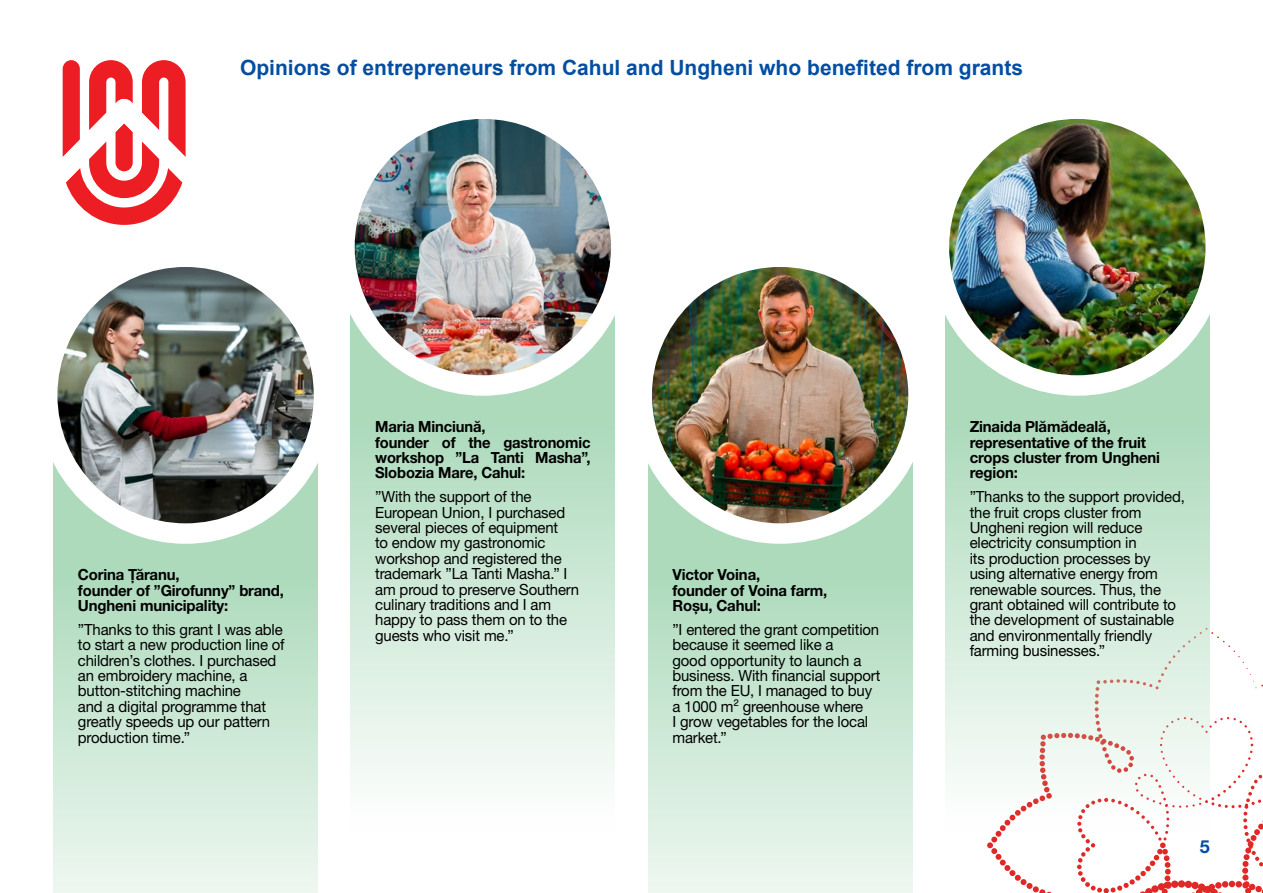
<style>
.page{position:relative;width:1263px;height:893px;background:#fff}
.page>*{position:absolute;margin:0;border:0;box-sizing:border-box;transform-origin:0 0}
.t1{font:700 21px "Arial";color:#034ea2}
.t2{font:700 18px "Helvetica Neue LTW1 G";color:#034ea2}
.t3{font:15.45px/15.5px "Helvetica Neue LTW1 G";letter-spacing:-.01em;color:#000}
.t4{font:700 15.45px/15.5px "Helvetica Neue LTW1 G";letter-spacing:-.01em;color:#000}
.t5{font:700 15.45px/15.5px "Helvetica Neue LTW1 G";letter-spacing:-.01em;color:#000;scale:.96 1}
</style>
<div class="page">
<svg style="left:987px;top:628px;width:276px;height:265px"></svg>
<svg style="left:648px;top:465px;width:264px;height:428px;background:#c9e6d3"></svg>
<div style="left:645px;top:260px;width:270px;height:270px;background:#fff;border-radius:50%"></div>
<div style="left:631px;top:247px;width:298px;height:297px;border:28px solid #fff;border-radius:50%"></div>
<img style="left:652px;top:267px;width:256px;height:256px;border-radius:128px">
<svg style="left:945px;top:315px;width:264px;height:516px"></svg>
<div style="left:942px;top:112px;width:270px;height:270px;background:#fff;border-radius:50%"></div>
<div style="left:929px;top:98px;width:297px;height:298px;border:28px solid #fff;border-radius:50%"></div>
<img style="left:949px;top:119px;width:256px;height:256px;border-radius:128px">
<svg style="left:351px;top:315px;width:264px;height:463px;background:#cce8d5"></svg>
<div style="left:348px;top:112px;width:270px;height:270px;background:#fff;border-radius:50%"></div>
<div style="left:334px;top:98px;width:297px;height:298px;border:28px solid #fff;border-radius:50%"></div>
<img style="left:355px;top:119px;width:256px;height:256px;border-radius:128px">
<svg style="left:53px;top:464px;width:265px;height:429px;background:#c9e6d3"></svg>
<div style="left:51px;top:260px;width:269px;height:270px;background:#fff;border-radius:50%"></div>
<div style="left:37px;top:247px;width:297px;height:297px;border:28px solid #fff;border-radius:50%"></div>
<img style="left:57px;top:267px;width:257px;height:256px;border-radius:128px">
<svg style="left:63px;top:60px;width:123px;height:165px"></svg>
<h1 class="t1" style="left:240px;top:53px;width:784px">Opinions of entrepreneurs from Cahul and Ungheni who benefited from grants</h1>
<p class="t4" style="left:78px;top:567px;width:207px">Corina Țăranu,<br>founder of ”Girofunny” brand,<br>Ungheni municipality:</p>
<p class="t3" style="left:78px;top:622px;width:208px">”Thanks to this grant I was able to start a new production line of children’s clothes. I purchased an embroidery machine, a button-stitching machine<br>and a digital programme that greatly speeds up our pattern production time.”</p>
<p class="t5" style="left:375px;top:419px;width:226px">Maria Minciună,<br>founder of the gastronomic workshop ”La Tanti Masha”,<br>Slobozia Mare, Cahul:</p>
<p class="t3" style="left:375px;top:489px;width:205px">”With the support of the<br>European Union, I purchased several pieces of equipment<br>to endow my gastronomic workshop and registered the trademark ”La Tanti Masha.” I am proud to preserve Southern culinary traditions and I am happy to pass them on to the guests who visit me.”</p>
<p class="t4" style="left:672px;top:567px;width:156px">Victor Voina,<br>founder of Voina farm,<br>Roșu, Cahul:</p>
<p class="t3" style="left:672px;top:622px;width:210px">”I entered the grant competition because it seemed like a<br>good opportunity to launch a business. With financial support from the EU, I managed to buy a 1000 m² greenhouse where<br>I grow vegetables for the local market.”</p>
<p class="t4" style="left:970px;top:419px;width:192px">Zinaida Plămădeală, representative of the fruit crops cluster from Ungheni region:</p>
<p class="t3" style="left:970px;top:489px;width:217px">”Thanks to the support provided, the fruit crops cluster from<br>Ungheni region will reduce electricity consumption in<br>its production processes by using alternative energy from renewable sources. Thus, the grant obtained will contribute to the development of sustainable and environmentally friendly farming businesses.”</p>
<p class="t2" style="left:1200px;top:836px;width:12px">5</p>
</div>
